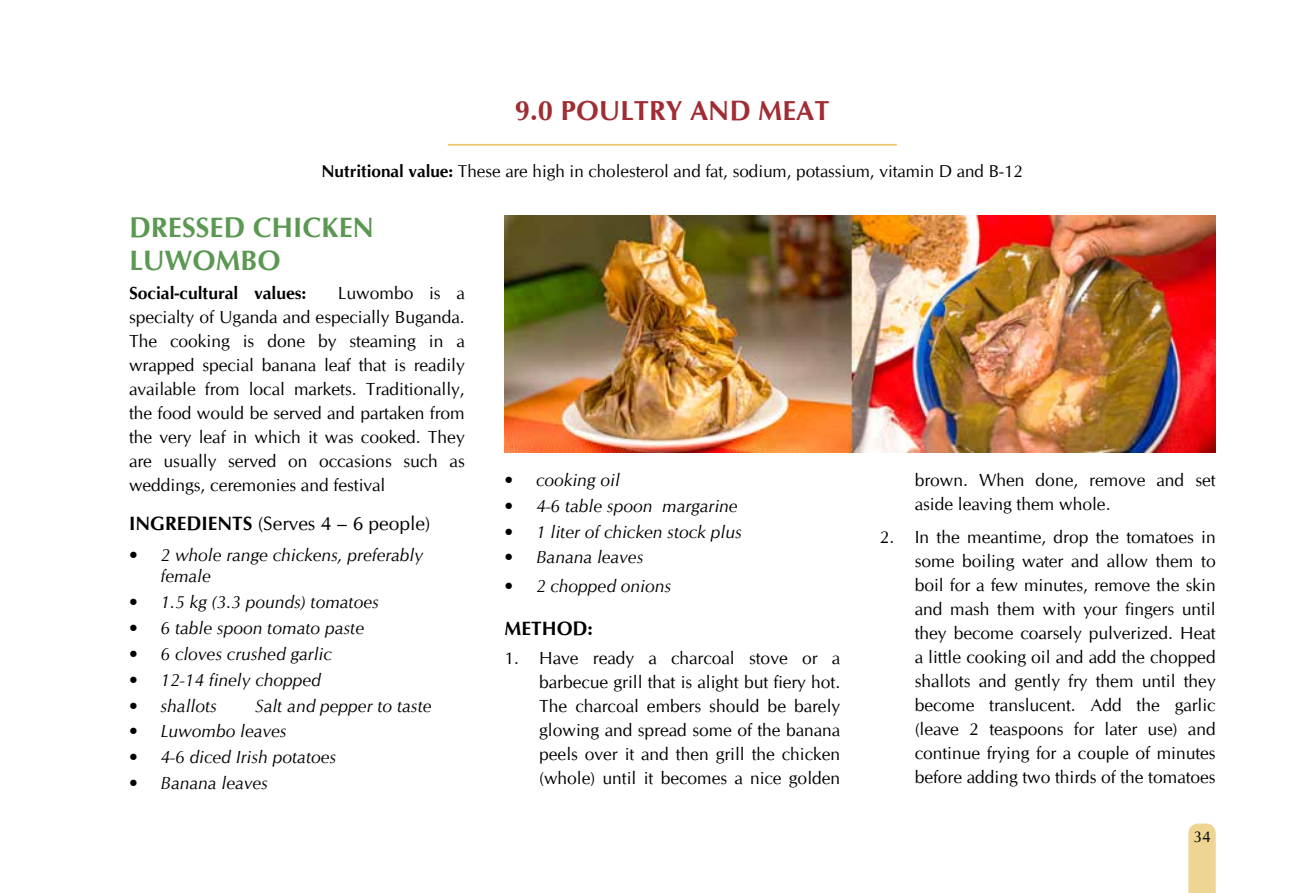
<style>
.page{position:relative;width:1315px;height:893px;background:#fff}
.page>*{position:absolute;margin:0;border:0;box-sizing:border-box;transform-origin:0 0}
.t1{font:700 28px/33.6px "CG Omega";color:#5b9852}
.t2{font:700 27.47px "CG Omega";color:#9f2d33}
.t3{font:19.25px "CG Omega";color:#000}
.t4{font:700 19.25px "CG Omega";color:#000}
.t5{font:17.5px/24px "CG Omega";color:#000;text-align:justify}
.t6{font:italic 17.5px/21px "CG Omega";color:#000}
.t7{font:700 17.5px "CG Omega";color:#000}
.t8{font:17.15px "CG Omega";color:#000}
.t9{font:15.75px "CG Omega";color:#000}
.s1{font-weight:700}
</style>
<div class="page">
<hr style="left:448px;top:144px;width:449px;height:2px;background:#e9c76e">
<img style="left:504px;top:216px;width:711px;height:237px">
<div style="left:1188px;top:823px;width:27px;height:70px;background:#efd594"></div>
<h2 class="t2" style="left:515px;top:94px;width:316px">9.0 POULTRY AND MEAT</h2>
<p class="t8" style="left:321px;top:161px;width:703px"><span class="s1">Nutritional value:</span> These are high in cholesterol and fat, sodium, potassium, vitamin D and B-12</p>
<h1 class="t1" style="left:129px;top:210px;width:247px">DRESSED CHICKEN<br>LUWOMBO</h1>
<p class="t7" style="left:129px;top:282px;width:179px">Social-cultural values:</p>
<p class="t5" style="left:129px;top:281px;width:337px;text-indent:209px">Luwombo is a specialty of Uganda and especially Buganda.<br>The cooking is done by steaming in a wrapped special banana leaf that is readily available from local markets. Traditionally, the food would be served and partaken from the very leaf in which it was cooked. They are usually served on occasions such as weddings, ceremonies and festival</p>
<p class="t3" style="left:129px;top:512px;width:303px"><span class="s1">INGREDIENTS</span> (Serves 4 – 6 people)</p>
<p class="t6" style="left:160px;top:544px;width:264px;text-indent:-32px">• 2 whole range chickens, preferably female</p>
<p class="t6" style="left:129px;top:591px;width:251px">• 1.5 kg (3.3 pounds) tomatoes</p>
<p class="t6" style="left:129px;top:617px;width:237px">• 6 table spoon tomato paste</p>
<p class="t6" style="left:129px;top:643px;width:204px">• 6 cloves crushed garlic</p>
<p class="t6" style="left:129px;top:669px;width:193px">• 12-14 finely chopped</p>
<p class="t6" style="left:129px;top:695px;width:89px">• shallots</p>
<p class="t6" style="left:255px;top:695px;width:178px">Salt and pepper to taste</p>
<p class="t6" style="left:129px;top:721px;width:159px">• Luwombo leaves</p>
<p class="t6" style="left:129px;top:747px;width:209px">• 4-6 diced Irish potatoes</p>
<p class="t6" style="left:129px;top:773px;width:140px">• Banana leaves</p>
<p class="t6" style="left:504px;top:469px;width:117px">• cooking oil</p>
<p class="t6" style="left:504px;top:495px;width:235px">• 4-6 table spoon margarine</p>
<p class="t6" style="left:504px;top:521px;width:239px">• 1 liter of chicken stock plus</p>
<p class="t6" style="left:504px;top:547px;width:140px">• Banana leaves</p>
<p class="t6" style="left:504px;top:576px;width:168px">• 2 chopped onions</p>
<p class="t4" style="left:504px;top:617px;width:90px">METHOD:</p>
<p class="t5" style="left:539px;top:647px;width:302px;text-indent:-35px">1. Have ready a charcoal stove or a barbecue grill that is alight but fiery hot.<br>The charcoal embers should be barely glowing and spread some of the banana peels over it and then grill the chicken (whole) until it becomes a nice golden</p>
<p class="t5" style="left:914px;top:468px;width:302px">brown. When done, remove and set aside leaving them whole.</p>
<p class="t5" style="left:914px;top:526px;width:302px;text-indent:-35px">2. In the meantime, drop the tomatoes in some boiling water and allow them to boil for a few minutes, remove the skin and mash them with your fingers until they become coarsely pulverized. Heat a little cooking oil and add the chopped shallots and gently fry them until they become translucent. Add the garlic (leave 2 teaspoons for later use) and continue frying for a couple of minutes before adding two thirds of the tomatoes</p>
<p class="t9" style="left:1193px;top:827px;width:19px">34</p>
</div>
